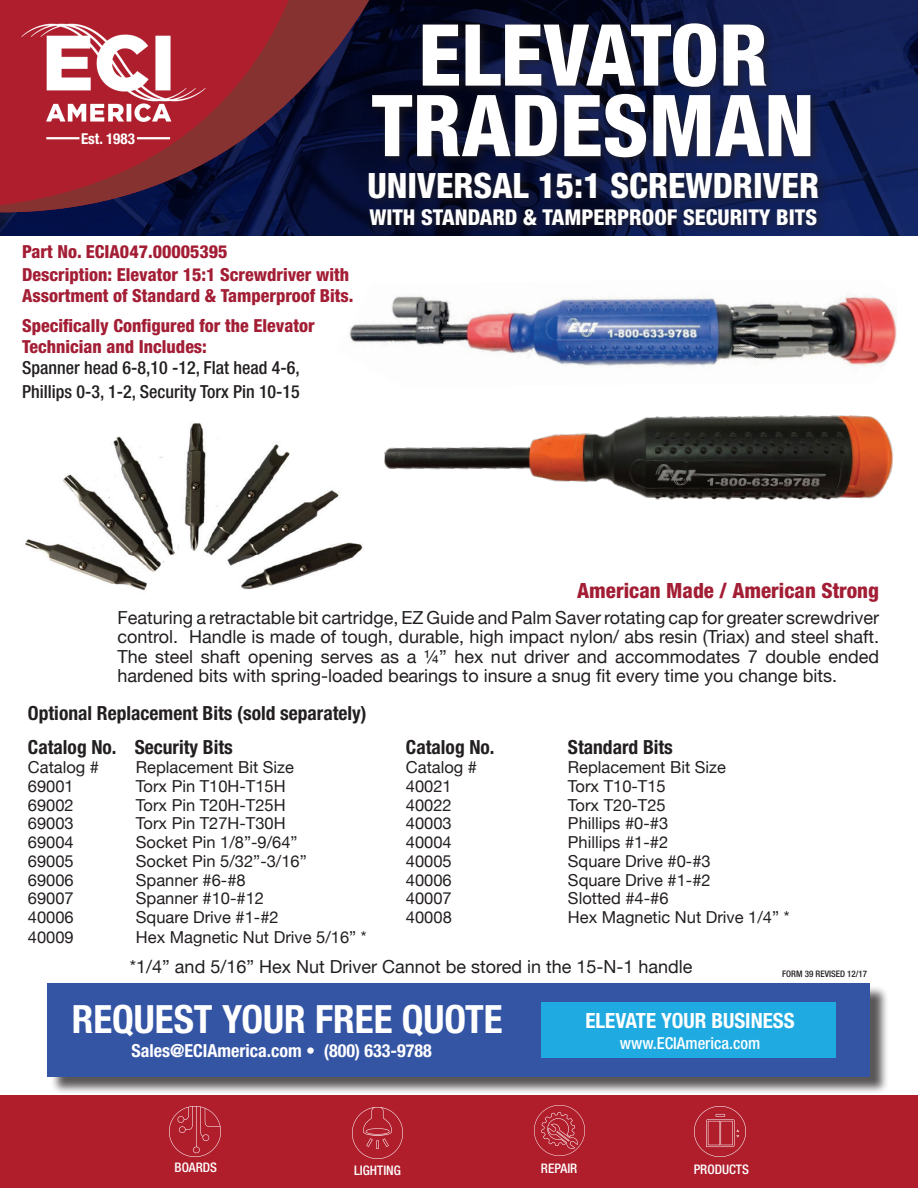
<style>
.page{position:relative;width:918px;height:1188px;background:#fff}
.page>*{position:absolute;margin:0;border:0;box-sizing:border-box;transform-origin:0 0}
.t1{font:800 condensed 85.5px/70.5px "Helvetica Neue";color:#fff;text-align:center}
.t2{font:700 condensed 39px "Helvetica Neue";color:#fff}
.t3{font:800 condensed 34.95px "Helvetica Neue";color:#fff}
.t4{font:800 condensed 21.9px "Helvetica Neue";color:#fff}
.t5{font:800 condensed 21px "Helvetica Neue";color:#a31e35}
.t6{font:700 condensed 21px "Helvetica Neue";color:#fff}
.t7{font:700 condensed 19.5px/34.5px "Helvetica Neue";color:#231f20}
.t8{font:18px/19.5px "Helvetica Neue";color:#231f20;text-align:justify}
.t9{font:800 condensed 18px/23.2px "Helvetica Neue";color:#a31e35}
.t10{font:500 condensed 18px/23.2px "Helvetica Neue";color:#231f20}
.t11{font:700 condensed 18px "Helvetica Neue";color:#fff}
.t12{font:16.5px "Helvetica Neue";color:#231f20}
.t13{font:500 condensed 16.5px "Helvetica Neue";color:#fff}
.t14{font:700 condensed 15px "Helvetica Neue";color:#fff}
.t15{font:500 condensed 13.2px "Helvetica Neue";color:#fff}
.t16{font:500 condensed 9px "Helvetica Neue";color:#231f20}
</style>
<div class="page">
<svg style="left:0;top:0;width:918px;height:235px;background:#0d1b4e"></svg>
<svg style="left:0;top:212px;width:363px;height:6px;background:#061141"></svg>
<svg style="left:0;top:0;width:403px;height:212px;background:#631d31"></svg>
<div style="left:0;top:1095px;width:918px;height:93px;background:#b01e2c"></div>
<img style="left:170px;top:1106px;width:50px;height:50px">
<img style="left:352px;top:1108px;width:51px;height:51px">
<img style="left:534px;top:1106px;width:50px;height:49px">
<img style="left:695px;top:1106px;width:50px;height:51px">
<img style="left:10px;top:22px;width:206px;height:103px">
<div style="left:50px;top:985px;width:839px;height:110px;background:#231f20;opacity:.75"></div>
<div style="left:48px;top:983px;width:822px;height:93px;background:#3454a4"></div>
<div style="left:363px;top:18px;width:465px;height:217px;background:#231f20;opacity:.75"></div>
<div style="left:541px;top:1003px;width:295px;height:55px;background:#1fabe2"></div>
<hr style="left:46px;top:137px;width:33px;height:2px;background:#fff">
<hr style="left:137px;top:137px;width:33px;height:2px;background:#fff">
<img style="left:25px;top:423px;width:338px;height:168px">
<img style="left:349px;top:295px;width:548px;height:72px">
<img style="left:384px;top:415px;width:510px;height:85px">
<p class="t14" style="left:81px;top:129px;width:55px">Est. 1983</p>
<p class="t9" style="left:22px;top:240px;width:329px">Part No. ECIA047.00005395<br>Description: Elevator 15:1 Screwdriver with</p>
<p class="t9" style="left:22px;top:281px;width:333px;line-height:29.2px">Assortment of Standard &amp; Tamperproof Bits.<br>Specifically Configured for the Elevator</p>
<p class="t9" style="left:22px;top:334px;width:186px">Technician and Includes:</p>
<p class="t10" style="left:22px;top:356px;width:279px">Spanner head 6-8,10 -12, Flat head 4-6,<br>Phillips 0-3, 1-2, Security Torx Pin 10-15</p>
<h1 class="t1" style="left:372px;top:19px;width:445px">ELEVATOR<br>TRADESMAN</h1>
<h3 class="t3" style="left:367px;top:164px;width:453px">UNIVERSAL 15:1 SCREWDRIVER</h3>
<h3 class="t4" style="left:369px;top:203px;width:449px">WITH STANDARD &amp; TAMPERPROOF SECURITY BITS</h3>
<p class="t5" style="left:577px;top:577px;width:303px">American Made / American Strong</p>
<p class="t8" style="left:118px;top:607px;width:763px">Featuring a retractable bit cartridge, EZ Guide and Palm Saver rotating cap for greater screwdriver control. Handle is made of tough, durable, high impact nylon/ abs resin (Triax) and steel shaft.<br>The steel shaft opening serves as a ¼” hex nut driver and accommodates 7 double ended hardened bits with spring-loaded bearings to insure a snug fit every time you change bits.</p>
<p class="t7" style="left:28px;top:696px;width:340px">Optional Replacement Bits (sold separately)<br>Catalog No. Security Bits</p>
<p class="t7" style="left:406px;top:730px;width:90px">Catalog No.</p>
<p class="t7" style="left:568px;top:730px;width:107px">Standard Bits</p>
<p class="t12" style="left:28px;top:758px;width:73px">Catalog #</p>
<p class="t12" style="left:136px;top:758px;width:159px">Replacement Bit Size</p>
<p class="t12" style="left:406px;top:758px;width:73px">Catalog #</p>
<p class="t12" style="left:568px;top:758px;width:159px">Replacement Bit Size</p>
<p class="t12" style="left:28px;top:776px;width:47px">69001</p>
<p class="t12" style="left:136px;top:776px;width:151px">Torx Pin T10H-T15H</p>
<p class="t12" style="left:406px;top:776px;width:47px">40021</p>
<p class="t12" style="left:568px;top:776px;width:99px">Torx T10-T15</p>
<p class="t12" style="left:28px;top:795px;width:47px">69002</p>
<p class="t12" style="left:136px;top:795px;width:151px">Torx Pin T20H-T25H</p>
<p class="t12" style="left:406px;top:795px;width:47px">40022</p>
<p class="t12" style="left:568px;top:795px;width:99px">Torx T20-T25</p>
<p class="t12" style="left:28px;top:814px;width:47px">69003</p>
<p class="t12" style="left:136px;top:814px;width:151px">Torx Pin T27H-T30H</p>
<p class="t12" style="left:406px;top:814px;width:47px">40003</p>
<p class="t12" style="left:568px;top:814px;width:102px">Phillips #0-#3</p>
<p class="t12" style="left:28px;top:832px;width:47px">69004</p>
<p class="t12" style="left:136px;top:832px;width:163px">Socket Pin 1/8”-9/64”</p>
<p class="t12" style="left:406px;top:832px;width:47px">40004</p>
<p class="t12" style="left:568px;top:832px;width:102px">Phillips #1-#2</p>
<p class="t12" style="left:28px;top:851px;width:47px">69005</p>
<p class="t12" style="left:136px;top:851px;width:172px">Socket Pin 5/32”-3/16”</p>
<p class="t12" style="left:406px;top:851px;width:47px">40005</p>
<p class="t12" style="left:568px;top:851px;width:144px">Square Drive #0-#3</p>
<p class="t12" style="left:28px;top:870px;width:47px">69006</p>
<p class="t12" style="left:136px;top:870px;width:111px">Spanner #6-#8</p>
<p class="t12" style="left:406px;top:870px;width:47px">40006</p>
<p class="t12" style="left:568px;top:870px;width:144px">Square Drive #1-#2</p>
<p class="t12" style="left:28px;top:889px;width:47px">69007</p>
<p class="t12" style="left:136px;top:889px;width:130px">Spanner #10-#12</p>
<p class="t12" style="left:406px;top:889px;width:47px">40007</p>
<p class="t12" style="left:568px;top:889px;width:102px">Slotted #4-#6</p>
<p class="t12" style="left:28px;top:908px;width:47px">40006</p>
<p class="t12" style="left:136px;top:908px;width:144px">Square Drive #1-#2</p>
<p class="t12" style="left:406px;top:908px;width:47px">40008</p>
<p class="t12" style="left:568px;top:908px;width:223px">Hex Magnetic Nut Drive 1/4” *</p>
<p class="t12" style="left:28px;top:928px;width:47px">40009</p>
<p class="t12" style="left:136px;top:928px;width:232px">Hex Magnetic Nut Drive 5/16” *</p>
<p class="t8" style="left:130px;top:956px;width:564px">*1/4” and 5/16” Hex Nut Driver Cannot be stored in the 15-N-1 handle</p>
<p class="t16" style="left:782px;top:969px;width:87px">FORM 39 REVISED 12/17</p>
<h2 class="t2" style="left:72px;top:995px;width:432px">REQUEST YOUR FREE QUOTE</h2>
<p class="t11" style="left:132px;top:1040px;width:302px">Sales@ECIAmerica.com • (800) 633-9788</p>
<p class="t6" style="left:585px;top:1008px;width:211px">ELEVATE YOUR BUSINESS</p>
<p class="t13" style="left:620px;top:1033px;width:142px">www.ECIAmerica.com</p>
<p class="t15" style="left:175px;top:1160px;width:44px">BOARDS</p>
<p class="t15" style="left:354px;top:1163px;width:48px">LIGHTING</p>
<p class="t15" style="left:541px;top:1160px;width:38px">REPAIR</p>
<p class="t15" style="left:694px;top:1161px;width:57px">PRODUCTS</p>
</div>
